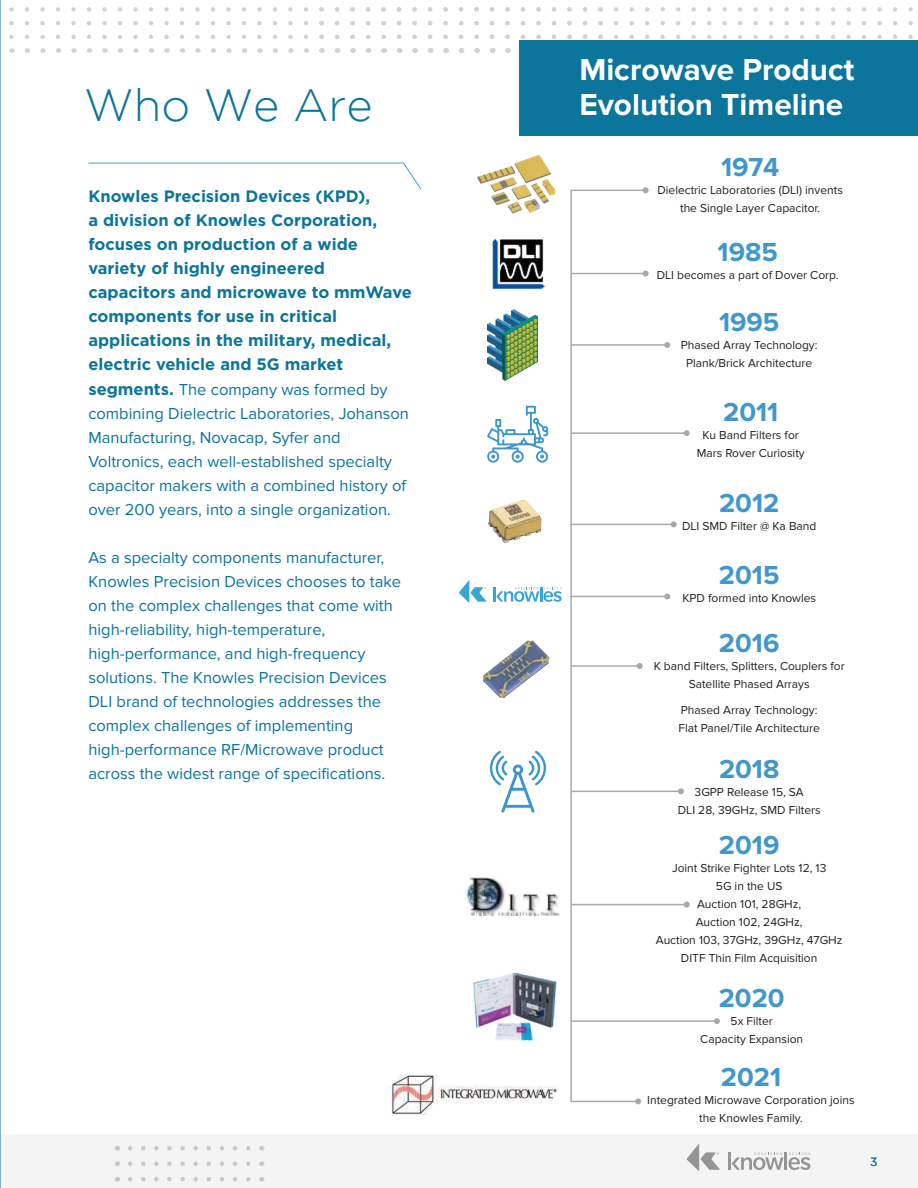
<style>
.page{position:relative;width:918px;height:1188px;background:#fff}
.page>*{position:absolute;margin:0;border:0;box-sizing:border-box;transform-origin:0 0}
.t1{font:300 45px "Gotham";color:#0b759b}
.t2{font:700 31.5px/34.5px "Lincoln Proxima Nova";color:#fff}
.t3{font:700 27px "Lincoln Proxima Nova";color:#4197cb}
.t4{font:16.5px/24px "Lincoln Proxima Nova";color:#0b759b}
.t5{font:700 16.5px/24px "Gotham";color:#0b759b}
.t6{font:12px/18px "Lincoln Proxima Nova";color:#221f1f;text-align:center}
.t7{font:12px "Gotham";color:#0b759b}
.s1{font-family:"Gotham";font-weight:700}
</style>
<div class="page">
<div style="left:0;top:1134px;width:918px;height:54px;background:#f4f4f5"></div>
<hr style="left:0;top:1134px;width:1px;height:54px;background:#e1e2e3">
<svg style="left:130px;top:1146px;width:121px;height:4px"></svg>
<svg style="left:130px;top:1177px;width:121px;height:4px"></svg>
<svg style="left:130px;top:1161px;width:121px;height:5px"></svg>
<svg style="left:304px;top:7px;width:4px;height:46px"></svg>
<svg style="left:288px;top:7px;width:5px;height:46px"></svg>
<svg style="left:180px;top:7px;width:4px;height:46px"></svg>
<svg style="left:149px;top:7px;width:4px;height:46px"></svg>
<svg style="left:118px;top:7px;width:4px;height:46px"></svg>
<svg style="left:164px;top:7px;width:5px;height:46px"></svg>
<svg style="left:133px;top:7px;width:5px;height:46px"></svg>
<svg style="left:102px;top:7px;width:5px;height:46px"></svg>
<svg style="left:273px;top:7px;width:4px;height:46px"></svg>
<svg style="left:242px;top:7px;width:4px;height:46px"></svg>
<svg style="left:211px;top:7px;width:4px;height:46px"></svg>
<svg style="left:257px;top:7px;width:5px;height:46px"></svg>
<svg style="left:226px;top:7px;width:5px;height:46px"></svg>
<svg style="left:195px;top:7px;width:5px;height:46px"></svg>
<svg style="left:87px;top:7px;width:4px;height:46px"></svg>
<svg style="left:56px;top:7px;width:4px;height:46px"></svg>
<svg style="left:25px;top:7px;width:4px;height:46px"></svg>
<svg style="left:71px;top:7px;width:5px;height:46px"></svg>
<svg style="left:40px;top:7px;width:5px;height:46px"></svg>
<svg style="left:9px;top:7px;width:5px;height:46px"></svg>
<svg style="left:676px;top:7px;width:4px;height:32px"></svg>
<svg style="left:645px;top:7px;width:4px;height:32px"></svg>
<svg style="left:614px;top:7px;width:4px;height:32px"></svg>
<svg style="left:660px;top:7px;width:5px;height:32px"></svg>
<svg style="left:629px;top:7px;width:5px;height:32px"></svg>
<svg style="left:598px;top:7px;width:5px;height:32px"></svg>
<svg style="left:490px;top:7px;width:4px;height:46px"></svg>
<svg style="left:459px;top:7px;width:4px;height:46px"></svg>
<svg style="left:428px;top:7px;width:4px;height:46px"></svg>
<svg style="left:474px;top:7px;width:5px;height:46px"></svg>
<svg style="left:443px;top:7px;width:5px;height:46px"></svg>
<svg style="left:412px;top:7px;width:5px;height:46px"></svg>
<svg style="left:583px;top:7px;width:4px;height:32px"></svg>
<svg style="left:552px;top:7px;width:4px;height:32px"></svg>
<svg style="left:521px;top:7px;width:4px;height:32px"></svg>
<svg style="left:567px;top:7px;width:5px;height:32px"></svg>
<svg style="left:536px;top:7px;width:5px;height:32px"></svg>
<svg style="left:505px;top:7px;width:5px;height:46px"></svg>
<svg style="left:397px;top:7px;width:4px;height:46px"></svg>
<svg style="left:366px;top:7px;width:4px;height:46px"></svg>
<svg style="left:335px;top:7px;width:4px;height:46px"></svg>
<svg style="left:381px;top:7px;width:5px;height:46px"></svg>
<svg style="left:350px;top:7px;width:5px;height:46px"></svg>
<svg style="left:319px;top:7px;width:5px;height:46px"></svg>
<svg style="left:862px;top:7px;width:4px;height:32px"></svg>
<svg style="left:831px;top:7px;width:4px;height:32px"></svg>
<svg style="left:800px;top:7px;width:4px;height:32px"></svg>
<svg style="left:846px;top:7px;width:5px;height:32px"></svg>
<svg style="left:815px;top:7px;width:5px;height:32px"></svg>
<svg style="left:784px;top:7px;width:5px;height:32px"></svg>
<svg style="left:893px;top:7px;width:4px;height:32px"></svg>
<svg style="left:908px;top:7px;width:5px;height:32px"></svg>
<svg style="left:877px;top:7px;width:5px;height:32px"></svg>
<svg style="left:769px;top:7px;width:4px;height:32px"></svg>
<svg style="left:738px;top:7px;width:4px;height:32px"></svg>
<svg style="left:707px;top:7px;width:4px;height:32px"></svg>
<svg style="left:753px;top:7px;width:5px;height:32px"></svg>
<svg style="left:722px;top:7px;width:5px;height:32px"></svg>
<svg style="left:691px;top:7px;width:5px;height:32px"></svg>
<hr style="left:728px;top:1152px;width:3px;height:18px;background:#939597">
<hr style="left:784px;top:1152px;width:3px;height:18px;background:#939597">
<svg style="left:687px;top:1144px;width:33px;height:27px"></svg>
<svg style="left:732px;top:1153px;width:78px;height:17px"></svg>
<svg style="left:88px;top:162px;width:334px;height:28px"></svg>
<img style="left:492px;top:239px;width:54px;height:51px">
<img style="left:464px;top:877px;width:96px;height:40px">
<img style="left:473px;top:972px;width:84px;height:69px">
<img style="left:390px;top:1075px;width:169px;height:39px">
<hr style="left:572px;top:190px;width:74px;height:1px;background:#a7a9ab">
<svg style="left:643px;top:187px;width:6px;height:6px"></svg>
<hr style="left:572px;top:273px;width:74px;height:1px;background:#a7a9ab">
<svg style="left:643px;top:271px;width:6px;height:6px"></svg>
<hr style="left:572px;top:344px;width:95px;height:2px;background:#a7a9ab">
<svg style="left:664px;top:342px;width:6px;height:6px"></svg>
<hr style="left:570px;top:190px;width:2px;height:911px;background:#a7a9ab">
<hr style="left:572px;top:432px;width:115px;height:2px;background:#a7a9ab">
<svg style="left:684px;top:430px;width:6px;height:6px"></svg>
<hr style="left:572px;top:524px;width:102px;height:1px;background:#a7a9ab">
<svg style="left:671px;top:521px;width:6px;height:6px"></svg>
<hr style="left:572px;top:665px;width:68px;height:2px;background:#a7a9ab">
<svg style="left:637px;top:663px;width:6px;height:6px"></svg>
<hr style="left:572px;top:791px;width:109px;height:1px;background:#a7a9ab">
<svg style="left:678px;top:788px;width:6px;height:6px"></svg>
<hr style="left:572px;top:904px;width:115px;height:1px;background:#a7a9ab">
<svg style="left:684px;top:902px;width:6px;height:6px"></svg>
<hr style="left:572px;top:1020px;width:145px;height:2px;background:#a7a9ab">
<svg style="left:714px;top:1018px;width:6px;height:6px"></svg>
<hr style="left:571px;top:1101px;width:67px;height:1px;background:#a7a9ab">
<svg style="left:635px;top:1098px;width:6px;height:6px"></svg>
<img style="left:488px;top:310px;width:49px;height:71px">
<hr style="left:570px;top:596px;width:97px;height:1px;background:#a7a9ab">
<svg style="left:664px;top:593px;width:6px;height:6px"></svg>
<img style="left:477px;top:154px;width:79px;height:60px">
<div style="left:519px;top:40px;width:399px;height:95px;background:#0b759b"></div>
<img style="left:499px;top:640px;width:29px;height:23px">
<img style="left:490px;top:500px;width:33px;height:11px">
<hr style="left:493px;top:587px;width:3px;height:15px;background:#3aa4d5">
<svg style="left:459px;top:580px;width:28px;height:23px"></svg>
<svg style="left:496px;top:587px;width:66px;height:15px"></svg>
<svg style="left:487px;top:406px;width:61px;height:57px"></svg>
<svg style="left:490px;top:751px;width:56px;height:62px"></svg>
<h1 class="t1" style="left:84px;top:85px;width:290px">Who We Are</h1>
<p class="t5" style="left:88px;top:185px;width:325px">Knowles Precision Devices (KPD),<br>a division of Knowles Corporation, focuses on production of a wide variety of highly engineered capacitors and microwave to mmWave components for use in critical applications in the military, medical, electric vehicle and 5G market</p>
<p class="t4" style="left:88px;top:377px;width:322px"><span class="s1">segments.</span> The company was formed by combining Dielectric Laboratories, Johanson Manufacturing, Novacap, Syfer and Voltronics, each well-established specialty capacitor makers with a combined history of over 200 years, into a single organization.</p>
<p class="t4" style="left:88px;top:545px;width:314px">As a specialty components manufacturer, Knowles Precision Devices chooses to take on the complex challenges that come with high-reliability, high-temperature, high-performance, and high-frequency solutions. The Knowles Precision Devices DLI brand of technologies addresses the complex challenges of implementing high-performance RF/Microwave product across the widest range of specifications.</p>
<h2 class="t2" style="left:579px;top:53px;width:277px">Microwave Product<br>Evolution Timeline</h2>
<h3 class="t3" style="left:721px;top:154px;width:60px">1974</h3>
<p class="t6" style="left:658px;top:182px;width:187px">Dielectric Laboratories (DLI) invents the Single Layer Capacitor.</p>
<h3 class="t3" style="left:718px;top:239px;width:62px">1985</h3>
<p class="t6" style="left:657px;top:266px;width:184px">DLI becomes a part of Dover Corp.</p>
<h3 class="t3" style="left:719px;top:309px;width:62px">1995</h3>
<p class="t6" style="left:681px;top:336px;width:138px">Phased Array Technology:<br>Plank/Brick Architecture</p>
<h3 class="t3" style="left:723px;top:398px;width:57px">2011</h3>
<p class="t6" style="left:697px;top:426px;width:110px">Ku Band Filters for<br>Mars Rover Curiosity</p>
<h3 class="t3" style="left:719px;top:490px;width:62px">2012</h3>
<p class="t6" style="left:682px;top:517px;width:136px">DLI SMD Filter @ Ka Band</p>
<h3 class="t3" style="left:719px;top:562px;width:62px">2015</h3>
<p class="t6" style="left:682px;top:589px;width:135px">KPD formed into Knowles</p>
<h3 class="t3" style="left:719px;top:630px;width:62px">2016</h3>
<p class="t6" style="left:654px;top:657px;width:193px">K band Filters, Splitters, Couplers for<br>Satellite Phased Arrays</p>
<p class="t6" style="left:679px;top:701px;width:143px;text-align:left">Phased Array Technology:<br>Flat Panel/Tile Architecture</p>
<h3 class="t3" style="left:719px;top:755px;width:62px">2018</h3>
<p class="t6" style="left:678px;top:783px;width:144px">3GPP Release 15, SA<br>DLI 28, 39GHz, SMD Filters</p>
<h3 class="t3" style="left:719px;top:832px;width:62px">2019</h3>
<p class="t6" style="left:656px;top:860px;width:188px">Joint Strike Fighter Lots 12, 13<br>5G in the US<br>Auction 101, 28GHz,<br>Auction 102, 24GHz,<br>Auction 103, 37GHz, 39GHz, 47GHz<br>DITF Thin Film Acquisition</p>
<h3 class="t3" style="left:719px;top:985px;width:67px">2020</h3>
<p class="t6" style="left:700px;top:1012px;width:104px">5x Filter<br>Capacity Expansion</p>
<h3 class="t3" style="left:721px;top:1063px;width:62px">2021</h3>
<p class="t6" style="left:647px;top:1091px;width:209px">Integrated Microwave Corporation joins the Knowles Family.</p>
<p class="t7" style="left:870px;top:1156px;width:9px">3</p>
</div>
